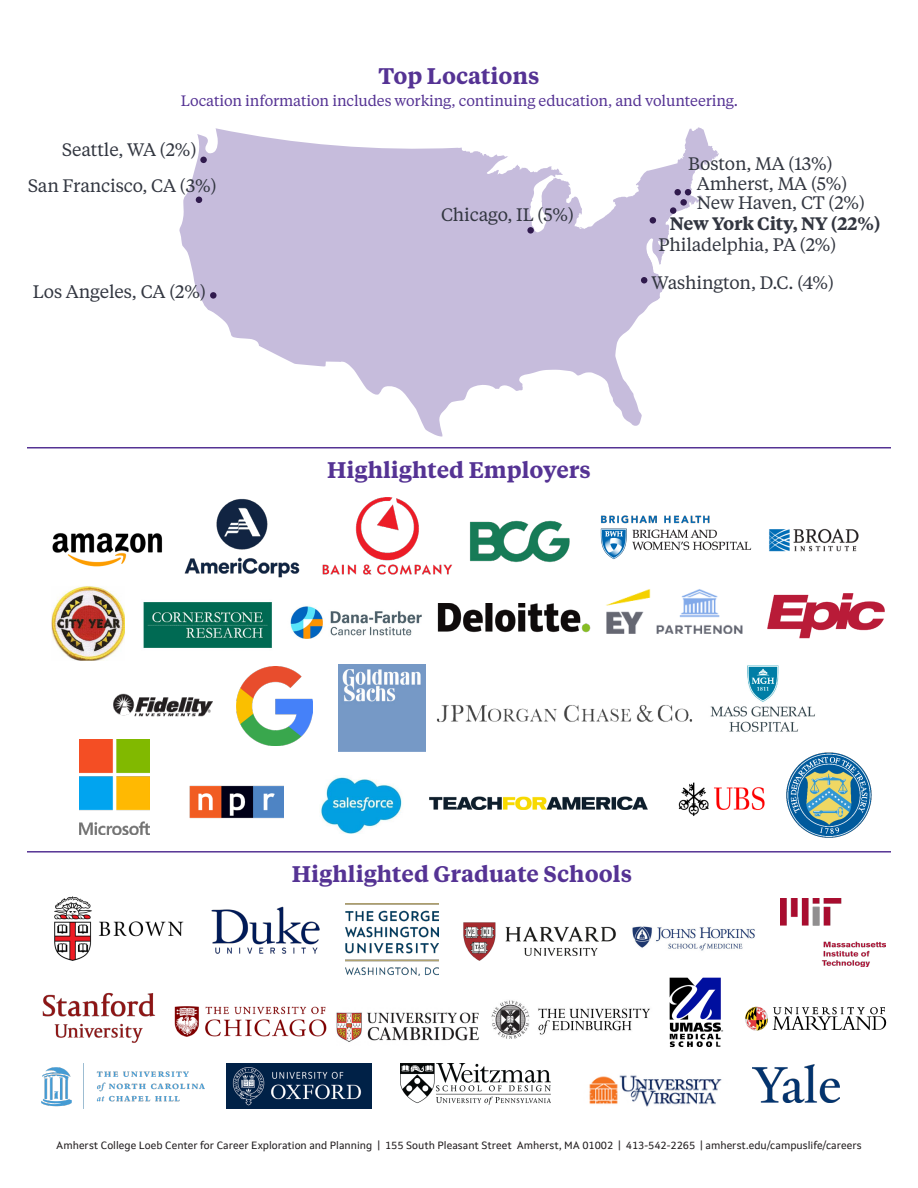
<style>
.page{position:relative;width:918px;height:1188px;background:#fff}
.page>*{position:absolute;margin:0;border:0;box-sizing:border-box;transform-origin:0 0}
.Header_1{font:600 22.5px "Tiempos Text";color:#553394}
.t1{font:18px "Tiempos Text";letter-spacing:-.01em;color:#323640}
.t2{font:600 18px "Tiempos Text";letter-spacing:-.01em;color:#323640}
.t3{font:15px "Tiempos Text";letter-spacing:-.01em;color:#553394}
.t4{font:10.5px "Setimo";color:#231f20}
</style>
<div class="page">
<svg style="left:179px;top:127px;width:540px;height:310px;fill:#c6bcdc"></svg>
<svg style="left:640px;top:231px;width:28px;height:70px"></svg>
<svg style="left:664px;top:213px;width:5px;height:9px"></svg>
<svg style="left:518px;top:173px;width:42px;height:51px"></svg>
<svg style="left:196px;top:197px;width:6px;height:6px"></svg>
<div style="left:210px;top:292px;width:7px;height:7px;background:#301a4d;border-radius:50%"></div>
<div style="left:200px;top:157px;width:7px;height:6px;background:#301a4d;border-radius:50%"></div>
<div style="left:641px;top:277px;width:6px;height:7px;background:#301a4d;border-radius:50%"></div>
<div style="left:670px;top:207px;width:6px;height:7px;background:#301a4d;border-radius:50%"></div>
<svg style="left:685px;top:189px;width:6px;height:6px"></svg>
<div style="left:527px;top:227px;width:7px;height:7px;background:#301a4d;border-radius:50%"></div>
<hr style="left:27px;top:447px;width:864px;height:1px;background:#553394">
<hr style="left:27px;top:851px;width:864px;height:2px;background:#553394">
<img style="left:606px;top:589px;width:137px;height:45px">
<img style="left:767px;top:593px;width:118px;height:45px">
<img style="left:290px;top:606px;width:132px;height:33px">
<img style="left:463px;top:922px;width:153px;height:39px">
<img style="left:752px;top:1064px;width:88px;height:38px">
<img style="left:236px;top:667px;width:77px;height:78px">
<img style="left:338px;top:664px;width:88px;height:88px">
<img style="left:678px;top:782px;width:87px;height:34px">
<img style="left:52px;top:533px;width:111px;height:34px">
<img style="left:429px;top:796px;width:219px;height:13px">
<img style="left:437px;top:705px;width:256px;height:17px">
<div style="left:674px;top:189px;width:7px;height:6px;background:#301a4d;border-radius:50%"></div>
<div style="left:680px;top:199px;width:7px;height:7px;background:#301a4d;border-radius:50%"></div>
<div style="left:650px;top:217px;width:6px;height:7px;background:#301a4d;border-radius:50%"></div>
<img style="left:143px;top:602px;width:129px;height:46px">
<img style="left:54px;top:896px;width:130px;height:64px">
<img style="left:212px;top:906px;width:107px;height:47px">
<img style="left:780px;top:898px;width:106px;height:69px">
<img style="left:42px;top:992px;width:114px;height:51px">
<img style="left:174px;top:1006px;width:153px;height:31px">
<img style="left:437px;top:603px;width:154px;height:30px">
<img style="left:710px;top:665px;width:105px;height:67px">
<img style="left:600px;top:515px;width:152px;height:45px">
<img style="left:79px;top:740px;width:70px;height:94px">
<img style="left:320px;top:777px;width:82px;height:57px">
<img style="left:322px;top:497px;width:130px;height:78px">
<img style="left:470px;top:520px;width:100px;height:43px">
<img style="left:114px;top:693px;width:99px;height:24px">
<img style="left:52px;top:586px;width:73px;height:75px">
<img style="left:787px;top:752px;width:85px;height:85px">
<img style="left:190px;top:785px;width:93px;height:34px">
<img style="left:769px;top:528px;width:89px;height:24px">
<img style="left:184px;top:498px;width:115px;height:80px">
<img style="left:345px;top:904px;width:94px;height:71px">
<img style="left:632px;top:926px;width:123px;height:25px">
<img style="left:336px;top:1012px;width:143px;height:30px">
<img style="left:491px;top:1000px;width:159px;height:39px">
<img style="left:669px;top:977px;width:55px;height:71px">
<img style="left:745px;top:1006px;width:142px;height:25px">
<img style="left:41px;top:1064px;width:163px;height:45px">
<img style="left:589px;top:1075px;width:133px;height:32px">
<img style="left:227px;top:1064px;width:145px;height:44px">
<img style="left:400px;top:1064px;width:150px;height:41px">
<p class="Header_1" style="left:379px;top:60px;width:163px">Top Locations</p>
<p class="t3" style="left:181px;top:91px;width:559px">Location information includes working, continuing education, and volunteering.</p>
<p class="t1" style="left:62px;top:138px;width:136px">Seattle, WA (2%)</p>
<p class="t1" style="left:28px;top:173px;width:190px">San Francisco, CA (3%)</p>
<p class="t1" style="left:441px;top:202px;width:134px">Chicago, IL (5%)</p>
<p class="t1" style="left:688px;top:151px;width:146px">Boston, MA (13%)</p>
<p class="t1" style="left:697px;top:172px;width:152px">Amherst, MA (5%)</p>
<p class="t1" style="left:697px;top:191px;width:170px">New Haven, CT (2%)</p>
<p class="t1" style="left:659px;top:233px;width:179px">Philadelphia, PA (2%)</p>
<p class="t2" style="left:670px;top:211px;width:212px">New York City, NY (22%)</p>
<p class="t1" style="left:33px;top:279px;width:175px">Los Angeles, CA (2%)</p>
<p class="t1" style="left:652px;top:271px;width:184px">Washington, D.C. (4%)</p>
<p class="Header_1" style="left:327px;top:454px;width:265px">Highlighted Employers</p>
<p class="Header_1" style="left:292px;top:858px;width:342px">Highlighted Graduate Schools</p>
<p class="t4" style="left:56px;top:1139px;width:807px">Amherst College Loeb Center for Career Exploration and Planning | 155 South Pleasant Street Amherst, MA 01002 | 413-542-2265 | amherst.edu/campuslife/careers</p>
</div>
